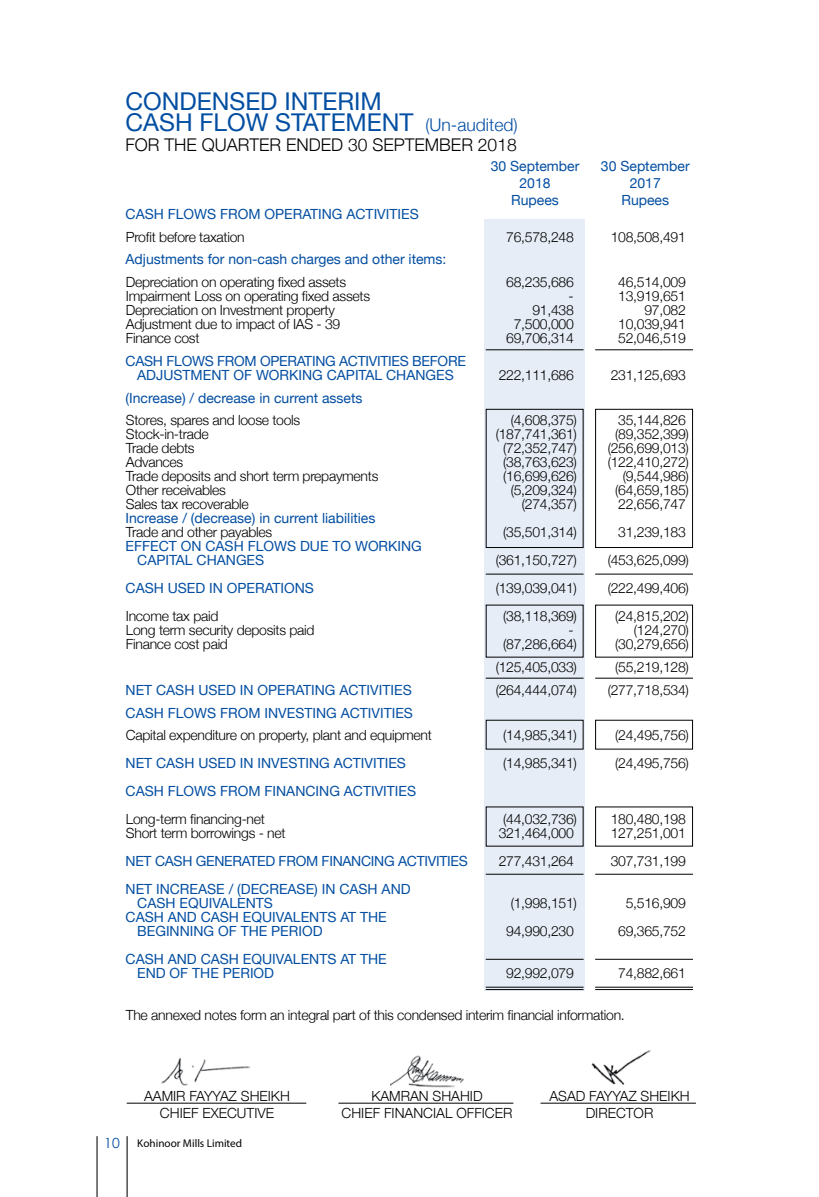
<style>
.page{position:relative;width:819px;height:1197px;background:#fff}
.page>*{position:absolute;margin:0;border:0;box-sizing:border-box;transform-origin:0 0}
.t1{font:24.5px/21px "Helvetica Neue";color:#034ea2}
.t2{font:300 17.5px "Helvetica Neue";color:#000}
.t3{font:300 14px "Helvetica Neue";letter-spacing:-.02em;color:#000}
.t4{font:14px/14px "Helvetica Neue";color:#034ea2}
.t5{font:14px/14px "Helvetica Neue";letter-spacing:-.02em;color:#034ea2;text-align:center}
.t6{font:300 14px "Helvetica Neue";color:#000}
.t7{font:14px "Century Gothic";color:#034ea2}
.t8{font:11.2px "Myriad Pro";color:#000}
.s1{font-weight:300;font-size:17.5px}
</style>
<div class="page">
<hr style="left:127px;top:1136px;width:1px;height:61px;background:#000">
<hr style="left:97px;top:1136px;width:1px;height:61px;background:#000">
<hr style="left:595px;top:987px;width:98px;height:1px;background:#000">
<hr style="left:595px;top:989px;width:98px;height:1px;background:#000">
<hr style="left:595px;top:959px;width:98px;height:1px;background:#000">
<div style="left:595px;top:409px;width:98px;height:139px;border:1px solid #000"></div>
<div style="left:595px;top:605px;width:98px;height:53px;border:1px solid #000"></div>
<hr style="left:595px;top:349px;width:98px;height:1px;background:#000">
<hr style="left:595px;top:574px;width:98px;height:1px;background:#000">
<hr style="left:595px;top:678px;width:98px;height:1px;background:#000">
<hr style="left:595px;top:874px;width:98px;height:1px;background:#000">
<div style="left:484px;top:219px;width:101px;height:771px;background:#e6edf6"></div>
<hr style="left:541px;top:1103px;width:155px;height:1px;background:#000">
<hr style="left:339px;top:1103px;width:174px;height:1px;background:#000">
<hr style="left:127px;top:1103px;width:179px;height:1px;background:#000">
<img style="left:161px;top:1057px;width:89px;height:28px">
<img style="left:390px;top:1055px;width:74px;height:33px">
<img style="left:591px;top:1050px;width:60px;height:35px">
<h1 class="t1" style="left:126px;top:92px;width:394px">CONDENSED INTERIM<br>CASH FLOW STATEMENT <span class="s1">(</span><span class="s1">U</span><span class="s1">n-audited)</span></h1>
<p class="t2" style="left:126px;top:131px;width:393px">FOR THE QUARTER ENDED 30 SEPTEMBER 2018</p>
<p class="t4" style="left:491px;top:160px;width:90px">30 September</p>
<p class="t4" style="left:601px;top:160px;width:90px">30 September</p>
<p class="t4" style="left:519px;top:177px;width:33px">2018</p>
<p class="t4" style="left:630px;top:177px;width:33px">2017</p>
<p class="t4" style="left:511px;top:194px;width:49px">Rupees</p>
<p class="t4" style="left:621px;top:194px;width:49px">Rupees</p>
<p class="t4" style="left:126px;top:208px;width:295px">CASH FLOWS FROM OPERATING ACTIVITIES</p>
<p class="t3" style="left:126px;top:225px;width:120px">Profit before taxation</p>
<p class="t3" style="left:506px;top:225px;width:69px">76,578,248</p>
<p class="t3" style="left:611px;top:225px;width:77px">108,508,491</p>
<p class="t4" style="left:126px;top:253px;width:322px">Adjustments for non-cash charges and other items:</p>
<p class="t3" style="left:126px;top:271px;width:222px">Depreciation on operating fixed assets</p>
<p class="t3" style="left:506px;top:271px;width:69px">68,235,686</p>
<p class="t3" style="left:618px;top:271px;width:69px">46,514,009</p>
<p class="t3" style="left:126px;top:285px;width:246px">Impairment Loss on operating fixed assets</p>
<p class="t3" style="left:569px;top:285px;width:7px">-</p>
<p class="t3" style="left:618px;top:285px;width:69px">13,919,651</p>
<p class="t3" style="left:126px;top:299px;width:211px">Depreciation on Investment property</p>
<p class="t3" style="left:532px;top:299px;width:43px">91,438</p>
<p class="t3" style="left:644px;top:299px;width:43px">97,082</p>
<p class="t3" style="left:126px;top:313px;width:216px">Adjustment due to impact of IAS - 39</p>
<p class="t3" style="left:514px;top:313px;width:62px">7,500,000</p>
<p class="t3" style="left:618px;top:313px;width:69px">10,039,941</p>
<p class="t3" style="left:126px;top:327px;width:75px">Finance cost</p>
<p class="t3" style="left:506px;top:327px;width:69px">69,706,314</p>
<p class="t3" style="left:618px;top:327px;width:69px">52,046,519</p>
<p class="t5" style="left:126px;top:355px;width:342px">CASH FLOWS FROM OPERATING ACTIVITIES BEFORE<br>ADJUSTMENT OF WORKING CAPITAL CHANGES</p>
<p class="t3" style="left:499px;top:364px;width:77px">222,111,686</p>
<p class="t3" style="left:611px;top:364px;width:77px">231,125,693</p>
<p class="t4" style="left:126px;top:391px;width:238px">(Increase) / decrease in current assets</p>
<p class="t3" style="left:126px;top:409px;width:176px">Stores, spares and loose tools</p>
<p class="t3" style="left:511px;top:409px;width:68px">(4,608,375)</p>
<p class="t3" style="left:618px;top:409px;width:69px">35,144,826</p>
<p class="t3" style="left:126px;top:423px;width:84px">Stock-in-trade</p>
<p class="t3" style="left:496px;top:423px;width:83px">(187,741,361)</p>
<p class="t3" style="left:615px;top:423px;width:75px">(89,352,399)</p>
<p class="t3" style="left:126px;top:437px;width:70px">Trade debts</p>
<p class="t3" style="left:503px;top:437px;width:75px">(72,352,747)</p>
<p class="t3" style="left:608px;top:437px;width:83px">(256,699,013)</p>
<p class="t3" style="left:126px;top:451px;width:59px">Advances</p>
<p class="t3" style="left:503px;top:451px;width:75px">(38,763,623)</p>
<p class="t3" style="left:608px;top:451px;width:83px">(122,410,272)</p>
<p class="t3" style="left:126px;top:465px;width:254px">Trade deposits and short term prepayments</p>
<p class="t3" style="left:503px;top:465px;width:75px">(16,699,626)</p>
<p class="t3" style="left:623px;top:465px;width:68px">(9,544,986)</p>
<p class="t3" style="left:126px;top:479px;width:102px">Other receivables</p>
<p class="t3" style="left:511px;top:479px;width:68px">(5,209,324)</p>
<p class="t3" style="left:615px;top:479px;width:75px">(64,659,185)</p>
<p class="t3" style="left:126px;top:493px;width:124px">Sales tax recoverable</p>
<p class="t3" style="left:522px;top:493px;width:57px">(274,357)</p>
<p class="t3" style="left:618px;top:493px;width:69px">22,656,747</p>
<p class="t4" style="left:126px;top:512px;width:251px">Increase / (decrease) in current liabilities</p>
<p class="t3" style="left:126px;top:521px;width:148px">Trade and other payables</p>
<p class="t3" style="left:503px;top:521px;width:75px">(35,501,314)</p>
<p class="t3" style="left:618px;top:521px;width:69px">31,239,183</p>
<p class="t4" style="left:137px;top:540px;width:286px;text-indent:-12px">EFFECT ON CASH FLOWS DUE TO WORKING<br>CAPITAL CHANGES</p>
<p class="t3" style="left:496px;top:549px;width:83px">(361,150,727)</p>
<p class="t3" style="left:608px;top:549px;width:83px">(453,625,099)</p>
<p class="t4" style="left:126px;top:582px;width:190px">CASH USED IN OPERATIONS</p>
<p class="t3" style="left:496px;top:577px;width:83px">(139,039,041)</p>
<p class="t3" style="left:608px;top:577px;width:83px">(222,499,406)</p>
<p class="t3" style="left:126px;top:605px;width:94px">Income tax paid</p>
<p class="t3" style="left:503px;top:605px;width:75px">(38,118,369)</p>
<p class="t3" style="left:615px;top:605px;width:75px">(24,815,202)</p>
<p class="t3" style="left:126px;top:619px;width:190px">Long term security deposits paid</p>
<p class="t3" style="left:569px;top:619px;width:7px">-</p>
<p class="t3" style="left:634px;top:619px;width:57px">(124,270)</p>
<p class="t3" style="left:126px;top:633px;width:104px">Finance cost paid</p>
<p class="t3" style="left:503px;top:633px;width:75px">(87,286,664)</p>
<p class="t3" style="left:615px;top:633px;width:75px">(30,279,656)</p>
<p class="t3" style="left:496px;top:656px;width:83px">(125,405,033)</p>
<p class="t3" style="left:615px;top:656px;width:75px">(55,219,128)</p>
<p class="t4" style="left:126px;top:684px;width:288px">NET CASH USED IN OPERATING ACTIVITIES</p>
<p class="t3" style="left:496px;top:679px;width:83px">(264,444,074)</p>
<p class="t3" style="left:608px;top:679px;width:83px">(277,718,534)</p>
<p class="t4" style="left:126px;top:706px;width:289px">CASH FLOWS FROM INVESTING ACTIVITIES</p>
<p class="t3" style="left:126px;top:724px;width:307px">Capital expenditure on property, plant and equipment</p>
<p class="t3" style="left:503px;top:724px;width:75px">(14,985,341)</p>
<p class="t3" style="left:615px;top:724px;width:75px">(24,495,756)</p>
<p class="t4" style="left:126px;top:757px;width:282px">NET CASH USED IN INVESTING ACTIVITIES</p>
<p class="t3" style="left:503px;top:752px;width:75px">(14,985,341)</p>
<p class="t3" style="left:615px;top:752px;width:75px">(24,495,756)</p>
<p class="t4" style="left:126px;top:785px;width:292px">CASH FLOWS FROM FINANCING ACTIVITIES</p>
<p class="t3" style="left:126px;top:808px;width:141px">Long-term financing-net</p>
<p class="t3" style="left:503px;top:808px;width:75px">(44,032,736)</p>
<p class="t3" style="left:611px;top:808px;width:77px">180,480,198</p>
<p class="t3" style="left:126px;top:822px;width:161px">Short term borrowings - net</p>
<p class="t3" style="left:499px;top:822px;width:77px">321,464,000</p>
<p class="t3" style="left:611px;top:822px;width:77px">127,251,001</p>
<p class="t5" style="left:126px;top:855px;width:344px">NET CASH GENERATED FROM FINANCING ACTIVITIES</p>
<p class="t3" style="left:499px;top:850px;width:77px">277,431,264</p>
<p class="t3" style="left:611px;top:850px;width:77px">307,731,199</p>
<p class="t4" style="left:137px;top:883px;width:275px;text-indent:-12px">NET INCREASE / (DECREASE) IN CASH AND<br>CASH EQUIVALENTS</p>
<p class="t3" style="left:511px;top:892px;width:68px">(1,998,151)</p>
<p class="t3" style="left:626px;top:892px;width:62px">5,516,909</p>
<p class="t4" style="left:137px;top:911px;width:251px;text-indent:-12px">CASH AND CASH EQUIVALENTS AT THE<br>BEGINNING OF THE PERIOD</p>
<p class="t3" style="left:506px;top:920px;width:69px">94,990,230</p>
<p class="t3" style="left:618px;top:920px;width:69px">69,365,752</p>
<p class="t4" style="left:137px;top:953px;width:251px;text-indent:-12px">CASH AND CASH EQUIVALENTS AT THE<br>END OF THE PERIOD</p>
<p class="t3" style="left:506px;top:962px;width:69px">92,992,079</p>
<p class="t3" style="left:618px;top:962px;width:69px">74,882,661</p>
<p class="t3" style="left:126px;top:1004px;width:500px">The annexed notes form an integral part of this condensed interim financial information.</p>
<p class="t6" style="left:144px;top:1085px;width:147px">AAMIR FAYYAZ SHEIKH</p>
<p class="t6" style="left:371px;top:1085px;width:113px">KAMRAN SHAHID</p>
<p class="t6" style="left:549px;top:1085px;width:142px">ASAD FAYYAZ SHEIKH</p>
<p class="t6" style="left:160px;top:1101px;width:116px">CHIEF EXECUTIVE</p>
<p class="t6" style="left:342px;top:1101px;width:172px">CHIEF FINANCIAL OFFICER</p>
<p class="t6" style="left:586px;top:1101px;width:69px">DIRECTOR</p>
<p class="t7" style="left:104px;top:1134px;width:17px">10</p>
<p class="t8" style="left:137px;top:1136px;width:106px">Kohinoor Mills Limited</p>
</div>
